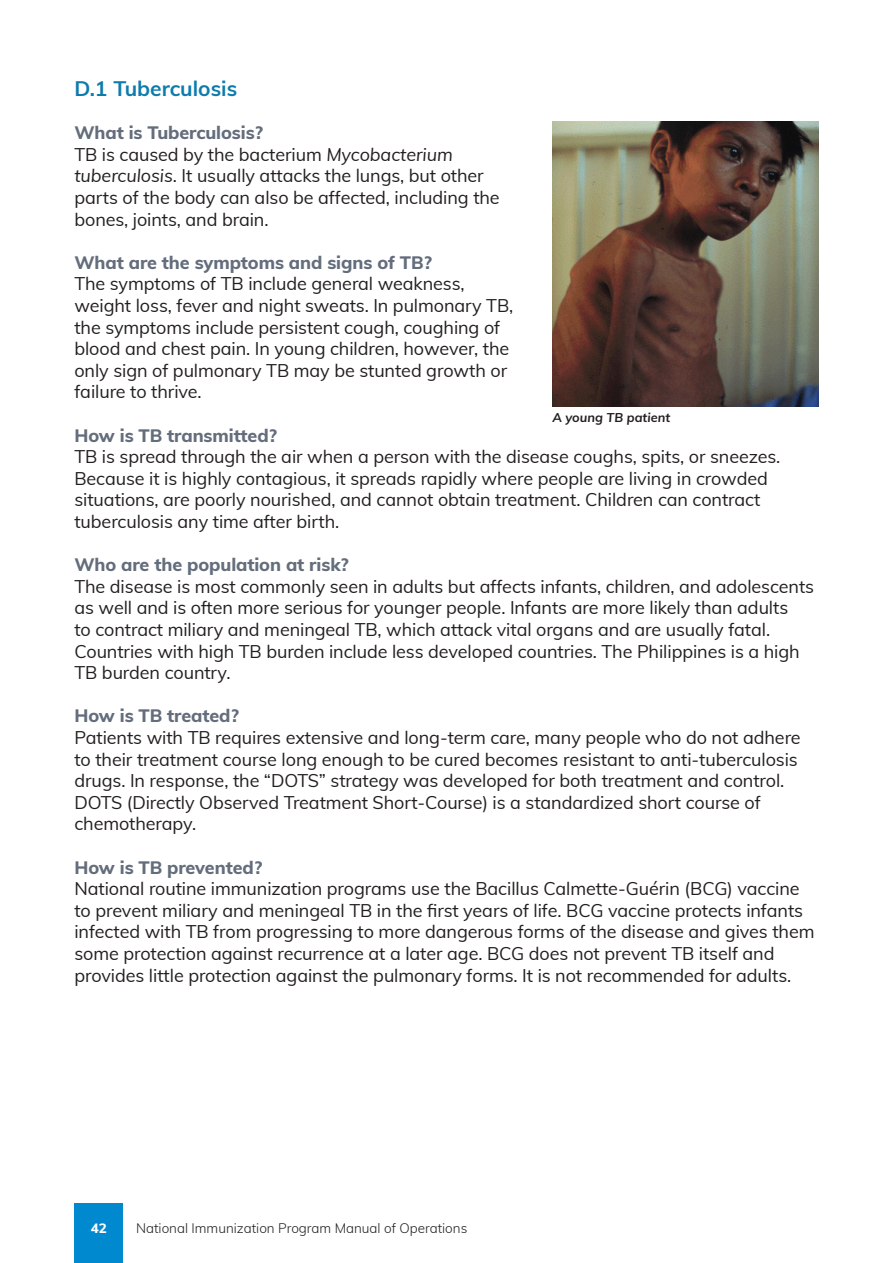
<style>
.page{position:relative;width:893px;height:1263px;background:#fff}
.page>*{position:absolute;margin:0;border:0;box-sizing:border-box;transform-origin:0 0}
.t1{font:700 21px "Muli";color:#0c7cae}
.t2{font:18px/21.6px "Muli";letter-spacing:-.005em;color:#231f20}
.t3{font:800 18px "Muli";letter-spacing:-.005em;color:#646d7c}
.t4{font:300 13.5px "Muli";color:#231f20}
.t5{font:800 13.5px "Muli";color:#fff}
.t6{font:italic 700 12.75px "Muli";color:#231f20}
.s1{font-weight:800;color:#646d7c}
.s2{font-style:italic}
</style>
<div class="page">
<div style="left:74px;top:1203px;width:49px;height:60px;background:#0089cf"></div>
<img style="left:552px;top:121px;width:267px;height:285px">
<p class="t1" style="left:74px;top:73px;width:164px">D.1 Tuberculosis</p>
<p class="t2" style="left:74px;top:121px;width:427px"><span class="s1">What is Tuberculosis?<br></span>TB is caused by the bacterium <span class="s2">Mycobacterium tuberculosis</span>. It usually attacks the lungs, but other parts of the body can also be affected, including the bones, joints, and brain.</p>
<p class="t3" style="left:74px;top:249px;width:359px">What are the symptoms and signs of TB?</p>
<p class="t2" style="left:74px;top:272px;width:440px">The symptoms of TB include general weakness, weight loss, fever and night sweats. In pulmonary TB, the symptoms include persistent cough, coughing of blood and chest pain. In young children, however, the only sign of pulmonary TB may be stunted growth or failure to thrive.</p>
<p class="t3" style="left:74px;top:422px;width:204px">How is TB transmitted?</p>
<p class="t2" style="left:74px;top:445px;width:707px">TB is spread through the air when a person with the disease coughs, spits, or sneezes.<br>Because it is highly contagious, it spreads rapidly where people are living in crowded situations, are poorly nourished, and cannot obtain treatment. Children can contract tuberculosis any time after birth.</p>
<p class="t3" style="left:74px;top:551px;width:276px">Who are the population at risk?</p>
<p class="t2" style="left:74px;top:575px;width:741px">The disease is most commonly seen in adults but affects infants, children, and adolescents as well and is often more serious for younger people. Infants are more likely than adults<br>to contract miliary and meningeal TB, which attack vital organs and are usually fatal.<br>Countries with high TB burden include less developed countries. The Philippines is a high TB burden country.</p>
<p class="t3" style="left:74px;top:703px;width:166px">How is TB treated?</p>
<p class="t2" style="left:74px;top:726px;width:728px">Patients with TB requires extensive and long-term care, many people who do not adhere to their treatment course long enough to be cured becomes resistant to anti-tuberculosis drugs. In response, the “DOTS” strategy was developed for both treatment and control.<br>DOTS (Directly Observed Treatment Short-Course) is a standardized short course of chemotherapy.</p>
<p class="t3" style="left:74px;top:854px;width:189px">How is TB prevented?</p>
<p class="t2" style="left:74px;top:877px;width:742px">National routine immunization programs use the Bacillus Calmette-Guérin (BCG) vaccine to prevent miliary and meningeal TB in the first years of life. BCG vaccine protects infants infected with TB from progressing to more dangerous forms of the disease and gives them some protection against recurrence at a later age. BCG does not prevent TB itself and provides little protection against the pulmonary forms. It is not recommended for adults.</p>
<p class="t6" style="left:552px;top:408px;width:119px">A young TB patient</p>
<p class="t5" style="left:91px;top:1218px;width:18px">42</p>
<p class="t4" style="left:136px;top:1218px;width:333px">National Immunization Program Manual of Operations</p>
</div>
